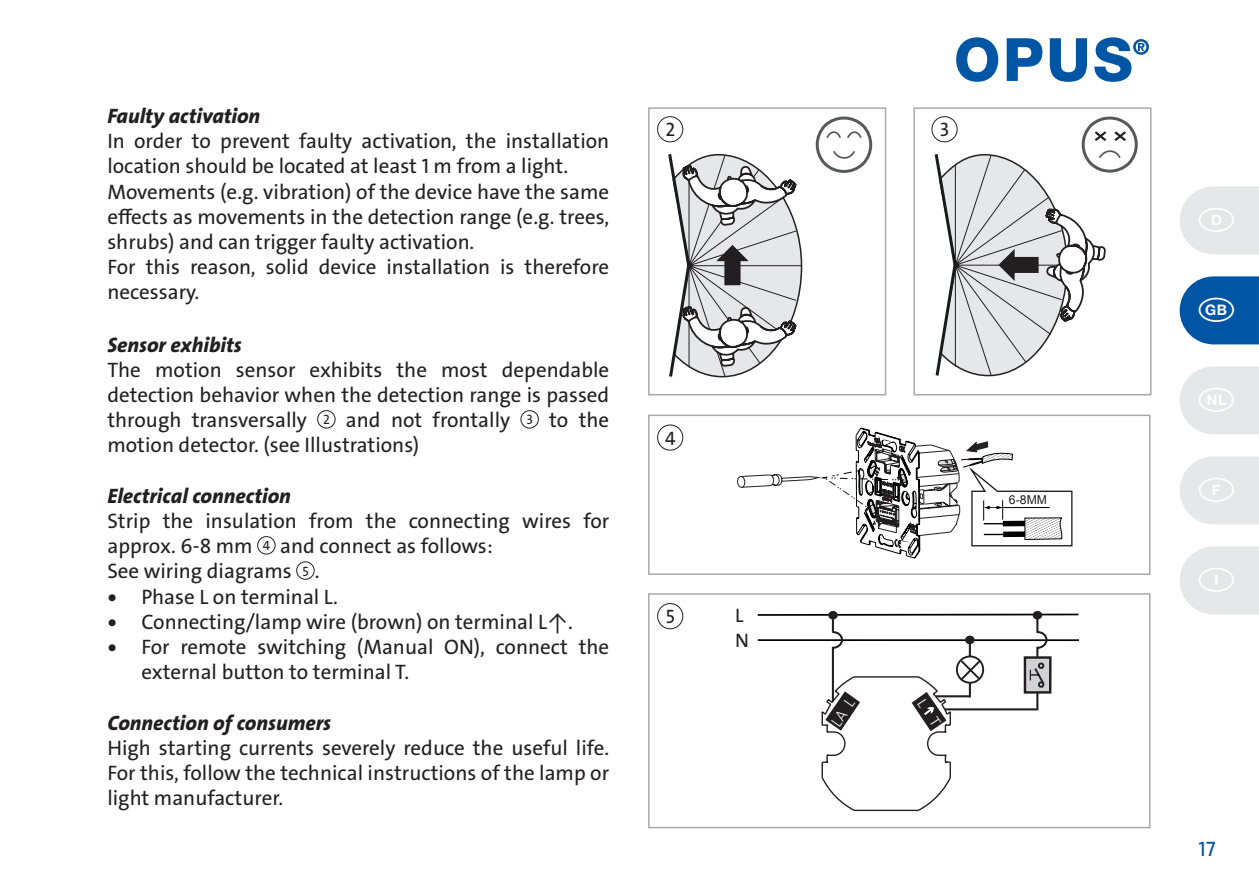
<style>
.page{position:relative;width:1259px;height:893px;background:#fff}
.page>*{position:absolute;margin:0;border:0;box-sizing:border-box;transform-origin:0 0}
.t1{font:21px/25.2px "The Sans LP5 Plain";color:#231f20}
.t2{font:21px "The Sans LP8 Ex Bld IT";color:#231f20}
.t3{font:21px "The Sans LP5 Plain";color:#0155a5}
.t4{font:19.5px "The Sans LP5 Plain";color:#231f20}
.t5{font:19.5px "The Sans B5 Plain";color:#231f20}
.t6{font:12.3px "Arial";color:#231f20}
.s1{font-size:13.5px}
.s2{font-family:"The Sans LP8 Ex Bld IT"}
</style>
<div class="page">
<svg style="left:956px;top:37px;width:193px;height:45px"></svg>
<div style="left:317px;top:410px;width:18px;height:18px;border:1px solid #231f20;border-radius:50%"></div>
<div style="left:520px;top:410px;width:18px;height:18px;border:1px solid #231f20;border-radius:50%"></div>
<div style="left:257px;top:536px;width:18px;height:18px;border:1px solid #231f20;border-radius:50%"></div>
<div style="left:296px;top:562px;width:18px;height:18px;border:1px solid #231f20;border-radius:50%"></div>
<div style="left:737px;top:476px;width:8px;height:12px;border:1px solid #231f20;border-radius:50%"></div>
<hr style="left:945px;top:708px;width:93px;height:2px;background:#231f20">
<div style="left:956px;top:655px;width:28px;height:29px;border:2px solid #231f20;border-radius:50%"></div>
<hr style="left:757px;top:614px;width:321px;height:2px;background:#010202">
<hr style="left:757px;top:639px;width:322px;height:2px;background:#010202">
<div style="left:828px;top:611px;width:10px;height:8px;border:2px solid #231f20;border-radius:50%"></div>
<div style="left:965px;top:636px;width:9px;height:8px;border:2px solid #231f20;border-radius:50%"></div>
<svg style="left:959px;top:639px;width:23px;height:58px"></svg>
<hr style="left:936px;top:695px;width:33px;height:2px;background:#231f20">
<div style="left:1032px;top:611px;width:10px;height:8px;border:2px solid #231f20;border-radius:50%"></div>
<svg style="left:1026px;top:659px;width:3px;height:32px"></svg>
<div style="left:1023px;top:656px;width:28px;height:38px;border:2px solid #231f20"></div>
<svg style="left:1029px;top:614px;width:19px;height:97px"></svg>
<svg style="left:932px;top:116px;width:206px;height:261px"></svg>
<svg style="left:668px;top:154px;width:135px;height:224px"></svg>
<svg style="left:815px;top:116px;width:58px;height:57px"></svg>
<div style="left:648px;top:107px;width:238px;height:288px;border:2px solid #a8a9ad"></div>
<div style="left:657px;top:116px;width:26px;height:26px;border:1px solid #231f20;border-radius:50%"></div>
<div style="left:913px;top:107px;width:238px;height:288px;border:2px solid #a8a9ad"></div>
<div style="left:931px;top:116px;width:26px;height:26px;border:1px solid #231f20;border-radius:50%"></div>
<div style="left:648px;top:415px;width:502px;height:160px;border:2px solid #a8a9ad"></div>
<div style="left:657px;top:425px;width:26px;height:25px;border:1px solid #231f20;border-radius:50%"></div>
<div style="left:648px;top:593px;width:502px;height:235px;border:2px solid #a8a9ad"></div>
<div style="left:657px;top:603px;width:26px;height:26px;border:1px solid #231f20;border-radius:50%"></div>
<svg style="left:1180px;top:186px;width:79px;height:68px;background:#e8e9eb"></svg>
<svg style="left:1179px;top:276px;width:80px;height:68px;background:#1b66ae"></svg>
<svg style="left:1180px;top:366px;width:79px;height:68px;background:#e8e9eb"></svg>
<svg style="left:1180px;top:456px;width:79px;height:68px;background:#e8e9eb"></svg>
<svg style="left:1180px;top:546px;width:79px;height:68px;background:#e8e9eb"></svg>
<svg style="left:740px;top:427px;width:333px;height:132px"></svg>
<svg style="left:820px;top:614px;width:132px;height:198px"></svg>
<p class="t2" style="left:107px;top:102px;width:154px">Faulty activation</p>
<p class="t1" style="left:107px;top:129px;width:503px">In order to prevent faulty activation, the installation location should be located at least 1 m from a light.<br>Movements (e.g. vibration) of the device have the same effects as movements in the detection range (e.g. trees, shrubs) and can trigger faulty activation.<br>For this reason, solid device installation is therefore necessary.</p>
<p class="t2" style="left:107px;top:331px;width:136px">Sensor exhibits</p>
<p class="t1" style="left:107px;top:357px;width:503px;text-align:justify">The motion sensor exhibits the most dependable detection behavior when the detection range is passed through transversally <span class="s1">2</span> and not frontally <span class="s1">3</span> to the motion detector. (see Illustrations)</p>
<p class="t2" style="left:107px;top:482px;width:185px">Electrical connection</p>
<p class="t1" style="left:107px;top:508px;width:503px">Strip the insulation from the connecting wires for approx. 6-8 mm <span class="s1">4</span> and connect as follows:<br>See wiring diagrams <span class="s1">5</span> .</p>
<p class="t1" style="left:107px;top:584px;width:232px"><span class="s2">•</span> Phase L on terminal L.</p>
<p class="t1" style="left:107px;top:609px;width:467px"><span class="s2">•</span> Connecting/lamp wire (brown) on terminal L↑.</p>
<p class="t1" style="left:141px;top:634px;width:469px;text-indent:-34px"><span class="s2">•</span> For remote switching (Manual ON), connect the external button to terminal T.</p>
<p class="t2" style="left:107px;top:709px;width:225px">Connection of consumers</p>
<p class="t1" style="left:107px;top:735px;width:503px;text-align:justify">High starting currents severely reduce the useful life.<br>For this, follow the technical instructions of the lamp or light manufacturer.</p>
<p class="t4" style="left:665px;top:117px;width:11px">2</p>
<p class="t4" style="left:940px;top:117px;width:11px">3</p>
<p class="t4" style="left:665px;top:426px;width:12px">4</p>
<p class="t4" style="left:666px;top:604px;width:11px">5</p>
<p class="t5" style="left:735px;top:605px;width:10px">L</p>
<p class="t5" style="left:735px;top:630px;width:15px">N</p>
<p class="t6" style="left:1009px;top:492px;width:40px">6-8MM</p>
<p class="t3" style="left:1198px;top:835px;width:18px">17</p>
</div>
